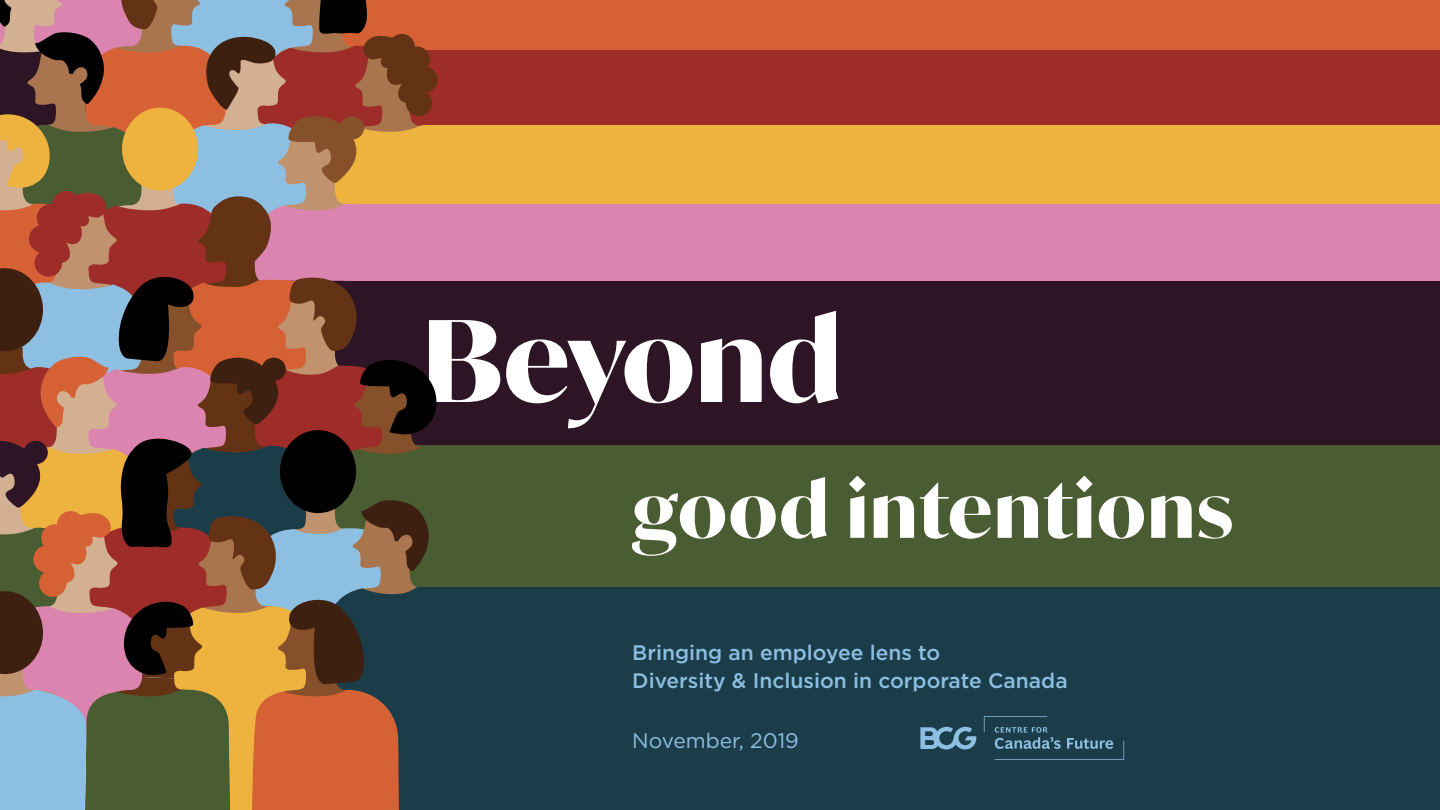
<style>
.page{position:relative;width:1440px;height:810px;background:#fff}
.page>*{position:absolute;margin:0;border:0;box-sizing:border-box;transform-origin:0 0}
.t1{font:700 112.5px "Ivy Mode";color:#fff}
.t2{font:700 75px "Ivy Mode";letter-spacing:.02em;color:#fff}
.t3{font:500 21px/28.5px "Gotham";color:#8dbfe2}
.t4{font:21px "Gotham";color:#8dbfe2}
</style>
<div class="page">
<div style="left:267px;top:280px;width:1173px;height:87px;background:#2d1525"></div>
<div style="left:349px;top:0;width:1091px;height:50px;background:#d66135"></div>
<div style="left:350px;top:50px;width:1090px;height:77px;background:#9e2d29"></div>
<div style="left:346px;top:204px;width:1094px;height:76px;background:#db84af"></div>
<div style="left:427px;top:125px;width:1013px;height:79px;background:#eeb33e"></div>
<div style="left:346px;top:366px;width:1094px;height:80px;background:#2d1525"></div>
<div style="left:338px;top:446px;width:1102px;height:141px;background:#4a5c32"></div>
<div style="left:346px;top:587px;width:1094px;height:85px;background:#1b3d49"></div>
<div style="left:338px;top:652px;width:1102px;height:158px;background:#1b3d49"></div>
<svg style="left:984px;top:716px;width:140px;height:44px"></svg>
<svg style="left:920px;top:727px;width:56px;height:22px"></svg>
<svg style="left:0;top:0;width:476px;height:810px"></svg>
<h1 class="t1" style="left:422px;top:285px;width:421px">Beyond</h1>
<h2 class="t2" style="left:632px;top:460px;width:602px">good intentions</h2>
<p class="t3" style="left:632px;top:638px;width:437px">Bringing an employee lens to<br>Diversity &amp; Inclusion in corporate Canada</p>
<p class="t4" style="left:632px;top:728px;width:168px">November, 2019</p>
</div>
